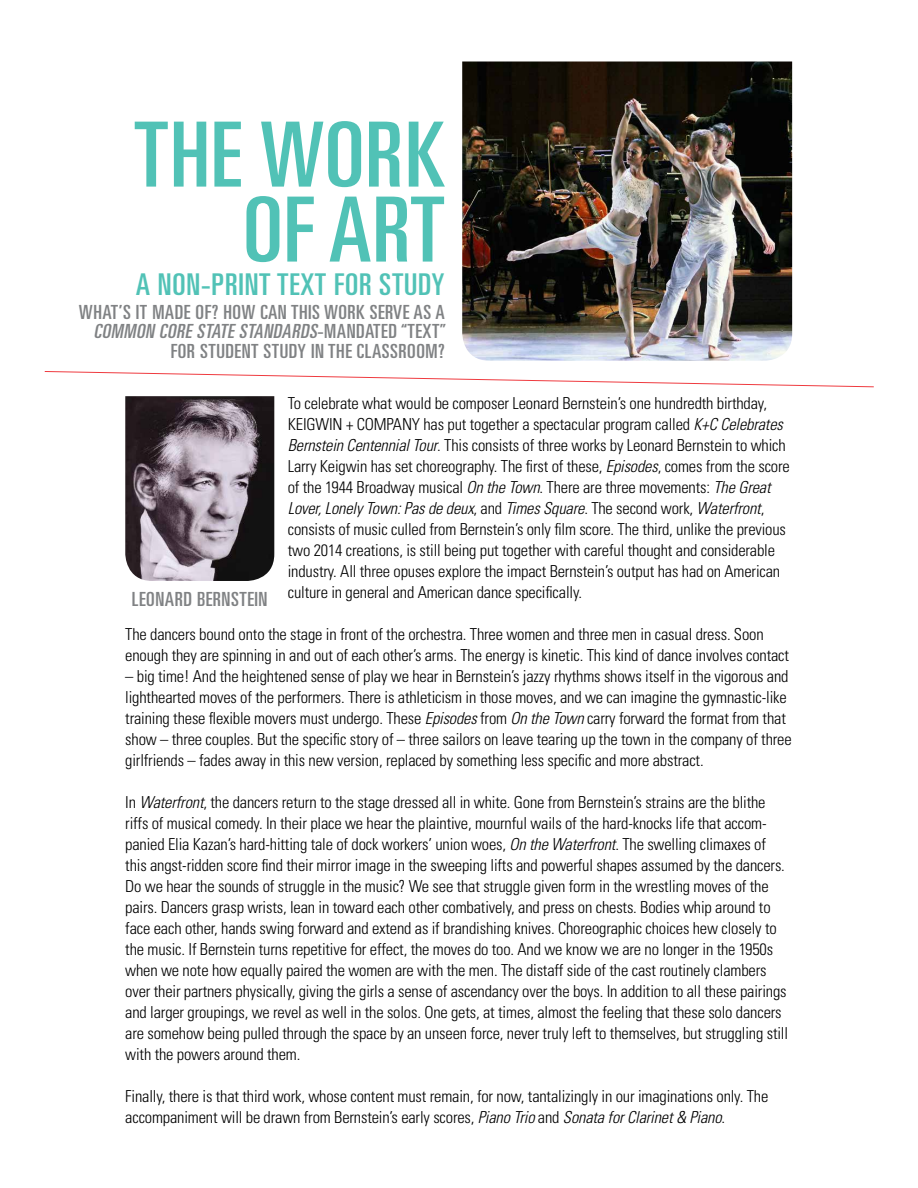
<style>
.page{position:relative;width:918px;height:1188px;background:#fff}
.page>*{position:absolute;margin:0;border:0;box-sizing:border-box;transform-origin:0 0}
.t1{font:ultra-condensed 90px/75px "Univers";letter-spacing:.01em;color:#51c2b6;text-align:right;scale:1.08 1}
.t2{font:ultra-condensed 30px "Univers";letter-spacing:.025em;color:#51c2b6;scale:1.08 1}
.t3{font:ultra-condensed 19.5px/19.5px "Univers";letter-spacing:.025em;color:#808284;text-align:right;scale:1.08 1}
.t4{font:300 condensed 16.5px/21px "Univers";letter-spacing:-.01em;color:#000}
.s1{font-style:italic}
</style>
<div class="page">
<img style="left:462px;top:62px;width:330px;height:299px">
<svg style="left:44px;top:371px;width:830px;height:17px"></svg>
<img style="left:125px;top:396px;width:149px;height:185px">
<h1 class="t1" style="left:134px;top:117px;width:289px">THE WORK<br>OF ART</h1>
<h2 class="t2" style="left:136px;top:267px;width:287px">A NON-PRINT TEXT FOR STUDY</h2>
<p class="t3" style="left:79px;top:302px;width:341px">WHAT’S IT MADE OF? HOW CAN THIS WORK SERVE AS A<br><span class="s1">COMMON CORE STATE STANDARDS</span>- M A N D AT E D “ T E X T ”<br>FOR STUDENT STUDY IN THE CLASSROOM?</p>
<p class="t4" style="left:288px;top:392px;width:504px">To celebrate what would be composer Leonard Bernstein’s one hundredth birthday, KEIGWIN + COMPANY has put together a spectacular program called <span class="s1">K+C Celebrates Bernstein Centennial Tour</span>. This consists of three works by Leonard Bernstein to which Larry Keigwin has set choreography. The fi rst of these, <span class="s1">Episodes</span>, comes from the score of the 1944 Broadway musical <span class="s1">On the Town</span>. There are three movements: <span class="s1">The Great Lover, Lonely Town: Pas de deux</span>, and <span class="s1">Times Square</span>. The second work, <span class="s1">Waterfront</span>, consists of music culled from Bernstein’s only fi lm score. The third, unlike the previous two 2014 creations, is still being put together with careful thought and considerable industry. All three opuses explore the impact Bernstein’s output has had on American culture in general and American dance specifically.</p>
<p class="t4" style="left:125px;top:624px;width:665px">The dancers bound onto the stage in front of the orchestra. Three women and three men in casual dress. Soon enough they are spinning in and out of each other’s arms. The energy is kinetic. This kind of dance involves contact</p>
<p class="t4" style="left:125px;top:666px;width:668px">– big time! And the heightened sense of play we hear in Bernstein’s jazzy rhythms shows itself in the vigorous and lighthearted moves of the performers. There is athleticism in those moves, and we can imagine the gymnastic-like training these flexible movers must undergo. These <span class="s1">Episodes</span> from <span class="s1">On the Town</span> carry forward the format from that show – three couples. But the specific story of – three sailors on leave tearing up the town in the company of three girlfriends – fades away in this new version, replaced by something less specific and more abstract.</p>
<p class="t4" style="left:125px;top:792px;width:664px">In <span class="s1">Waterfront</span>, the dancers return to the stage dressed all in white. Gone from Bernstein’s strains are the blithe riffs of musical comedy. In their place we hear the plaintive, mournful wails of the hard-knocks life that accom&shy;panied Elia Kazan’s hard-hitting tale of dock workers’ union woes, <span class="s1">On the Waterfront</span>. The swelling climaxes of this angst-ridden score find their mirror image in the sweeping lifts and powerful shapes assumed by the dancers.<br>Do we hear the sounds of struggle in the music? We see that struggle given form in the wrestling moves of the pairs. Dancers grasp wrists, lean in toward each other combatively, and press on chests. Bodies whip around to face each other, hands swing forward and extend as if brandishing knives. Choreographic choices hew closely to the music. If Bernstein turns repetitive for effect, the moves do too. And we know we are no longer in the 1950s when we note how equally paired the women are with the men. The distaff side of the cast routinely clambers over their partners physically, giving the girls a sense of ascendancy over the boys. In addition to all these pairings and larger groupings, we revel as well in the solos. One gets, at times, almost the feeling that these solo dancers are somehow being pulled through the space by an unseen force, never truly left to themselves, but struggling still with the powers around them.</p>
<p class="t4" style="left:125px;top:1086px;width:645px">Finally, there is that third work, whose content must remain, for now, tantalizingly in our imaginations only. The accompaniment will be drawn from Bernstein’s early scores, <span class="s1">Piano Trio</span> and <span class="s1">Sonata for Clarinet &amp; Piano</span>.</p>
<p class="t3" style="left:132px;top:589px;width:127px">LEONARD BERNSTEIN</p>
</div>
